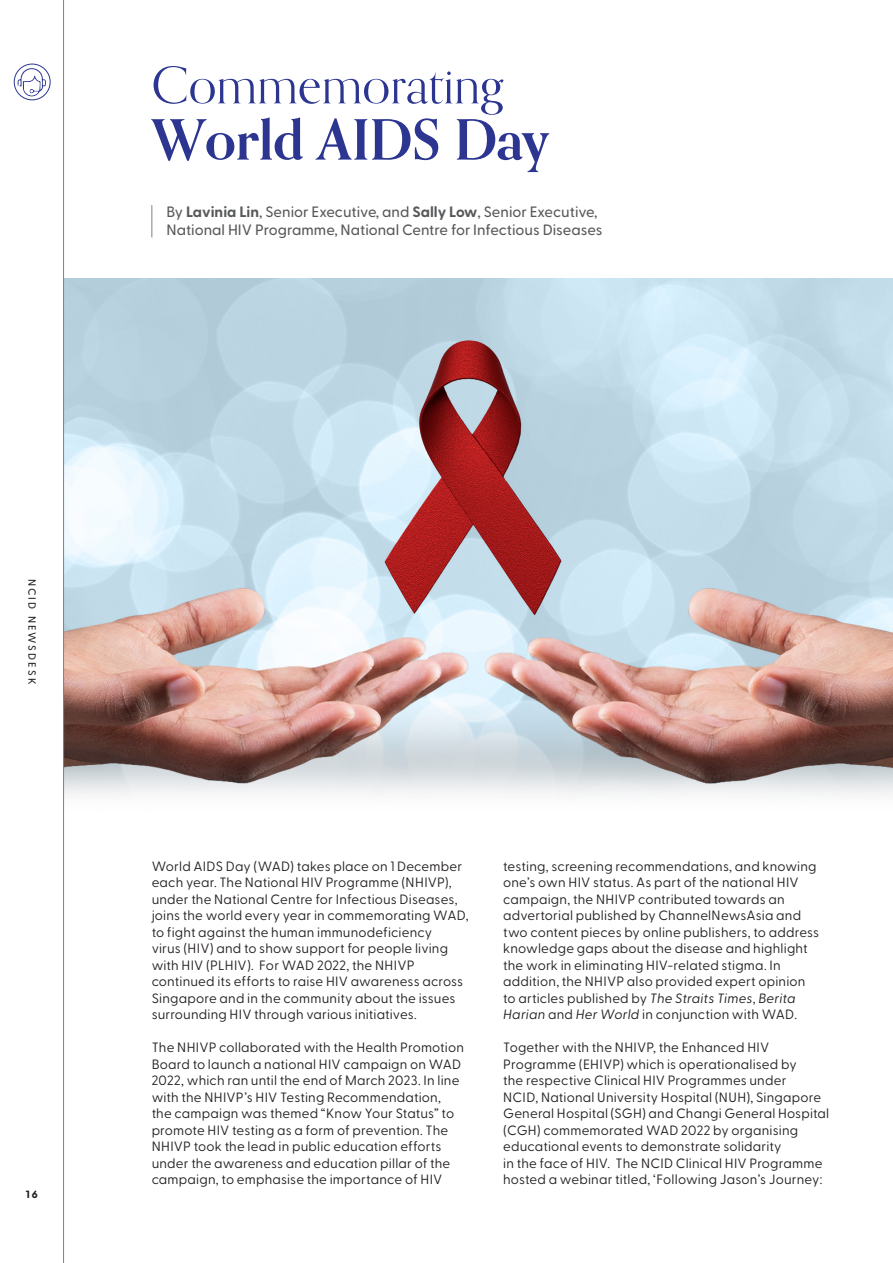
<style>
.page{position:relative;width:893px;height:1263px;background:#fff}
.page>*{position:absolute;margin:0;border:0;box-sizing:border-box;transform-origin:0 0}
.Page_Title{font:700 55.5px "Orpheus Pro";letter-spacing:-.005em;color:#2c3691}
.Page_Title-2{font:51px "Orpheus Pro";color:#2c3691}
.Page_Folio___Footer{font:500 15px "Greycliff CF";color:#57585a}
.Bodycopy{font:13.5px/16.5px "Greycliff CF";letter-spacing:.01em;color:#231f20}
.Page_Folio___Footer-2{font:500 10.5px "Greycliff CF";letter-spacing:.2em;color:#231f20}
.t1{font:800 10.5px "Greycliff CF";color:#231f20}
.s1{font-weight:700}
.s2{font-style:italic}
</style>
<div class="page">
<img style="left:64px;top:278px;width:829px;height:528px">
<hr style="left:63px;top:0;width:1px;height:1263px;background:#808285">
<svg style="left:14px;top:64px;width:36px;height:36px"></svg>
<div style="left:14px;top:64px;width:36px;height:36px;border:1px solid #2c3691;border-radius:50%"></div>
<svg style="left:17px;top:67px;width:29px;height:30px"></svg>
<hr style="left:152px;top:205px;width:1px;height:32px;background:#808285">
<p class="Page_Title-2" style="left:152px;top:54px;width:353px">Commemorating</p>
<p class="Page_Title" style="left:152px;top:105px;width:399px">World AIDS Day</p>
<p class="Page_Folio___Footer" style="left:167px;top:200px;width:433px">By <span class="s1">Lavinia Lin</span>, Senior Executive, and <span class="s1">Sally Low</span>, Senior Executive,</p>
<p class="Page_Folio___Footer" style="left:167px;top:218px;width:437px">National HIV Programme, National Centre for Infectious Diseases</p>
<p class="Page_Folio___Footer-2" style="left:40px;top:579px;width:107px;rotate:90deg">NCID NEWSDESK</p>
<p class="t1" style="left:26px;top:1186px;width:14px">16</p>
<p class="Bodycopy" style="left:152px;top:857px;width:319px">World AIDS Day (WAD) takes place on 1 December each year. The National HIV Programme (NHIVP), under the National Centre for Infectious Diseases, joins the world every year in commemorating WAD, to fight against the human immunodeficiency<br>virus (HIV) and to show support for people living with HIV (PLHIV). For WAD 2022, the NHIVP continued its efforts to raise HIV awareness across Singapore and in the community about the issues surrounding HIV through various initiatives.</p>
<p class="Bodycopy" style="left:152px;top:1038px;width:314px">The NHIVP collaborated with the Health Promotion Board to launch a national HIV campaign on WAD 2022, which ran until the end of March 2023. In line with the NHIVP’s HIV Testing Recommendation, the campaign was themed “Know Your Status” to promote HIV testing as a form of prevention. The NHIVP took the lead in public education efforts under the awareness and education pillar of the campaign, to emphasise the importance of HIV</p>
<p class="Bodycopy" style="left:503px;top:857px;width:318px">testing, screening recommendations, and knowing one’s own HIV status. As part of the national HIV campaign, the NHIVP contributed towards an advertorial published by ChannelNewsAsia and two content pieces by online publishers, to address knowledge gaps about the disease and highlight the work in eliminating HIV-related stigma. In addition, the NHIVP also provided expert opinion to articles published by <span class="s2">The Straits Times</span>, <span class="s2">Berita Harian</span> and <span class="s2">Her World</span> in conjunction with WAD.</p>
<p class="Bodycopy" style="left:503px;top:1038px;width:328px">Together with the NHIVP, the Enhanced HIV Programme (EHIVP) which is operationalised by<br>the respective Clinical HIV Programmes under<br>NCID, National University Hospital (NUH), Singapore General Hospital (SGH) and Changi General Hospital (CGH) commemorated WAD 2022 by organising educational events to demonstrate solidarity</p>
<p class="Bodycopy" style="left:503px;top:1154px;width:321px">in the face of HIV. The NCID Clinical HIV Programme hosted a webinar titled, ‘Following Jason’s Journey:</p>
</div>
